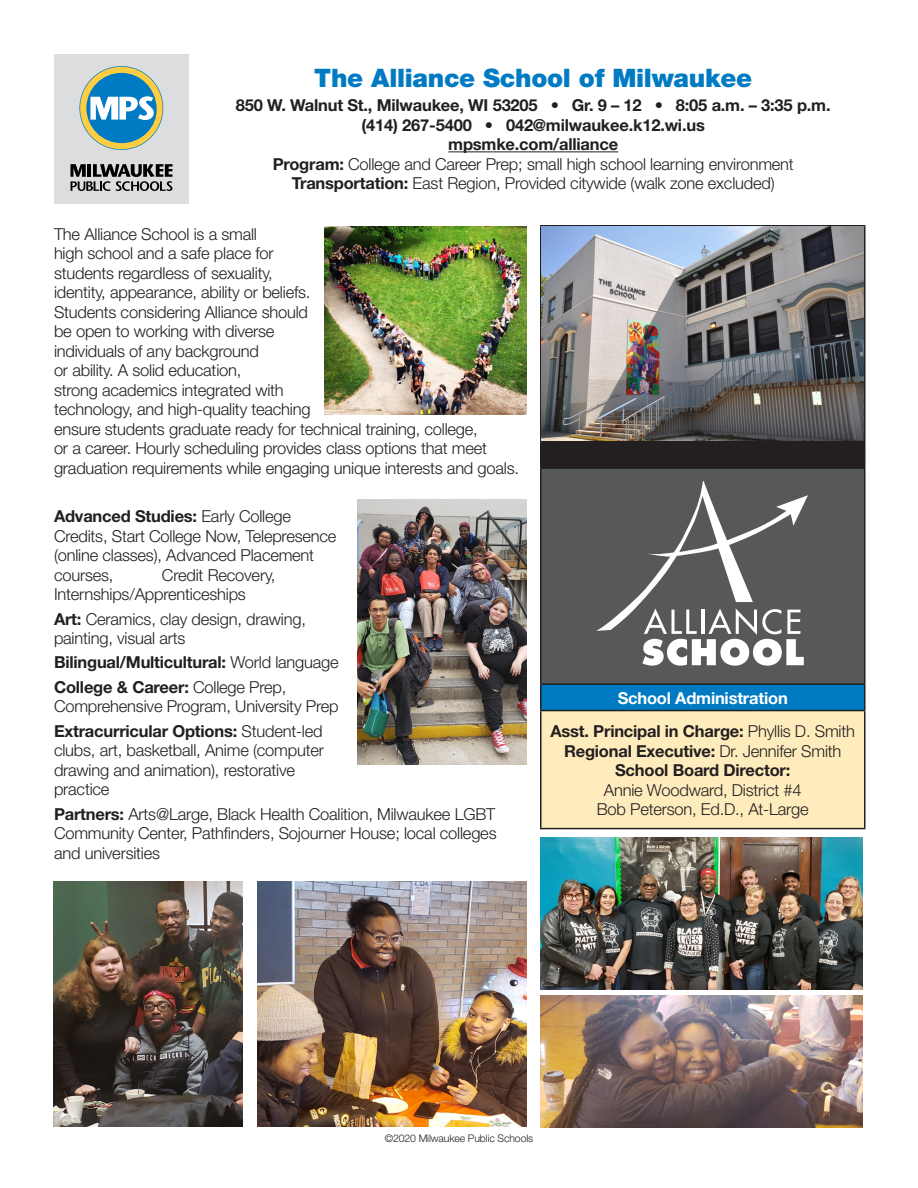
<style>
.page{position:relative;width:918px;height:1188px;background:#fff}
.page>*{position:absolute;margin:0;border:0;box-sizing:border-box;transform-origin:0 0}
.Body_copy{font:900 25.5px "Helvetica Neue";letter-spacing:-.01em;color:#007bc3}
.Body_copy-2{font:300 16.5px/19.5px "Helvetica Neue";letter-spacing:-.01em;color:#231f20}
.Body_copy-3{font:700 16.5px/19.5px "Helvetica Neue";letter-spacing:-.01em;color:#231f20;text-align:center}
.Subhead{font:700 16.5px "Helvetica Neue";letter-spacing:-.01em;color:#fff}
.Body_copy-4{font:300 10.5px "Helvetica Neue";letter-spacing:-.01em;color:#231f20}
.s1{font-weight:700}
.s2{font-weight:300}
</style>
<div class="page">
<div style="left:541px;top:442px;width:324px;height:26px;background:#231f20"></div>
<div style="left:541px;top:468px;width:324px;height:216px;background:#57585a"></div>
<div style="left:541px;top:684px;width:324px;height:27px;background:#007bc3"></div>
<div style="left:541px;top:711px;width:324px;height:118px;background:#ffecbd"></div>
<hr style="left:540px;top:225px;width:326px;height:1px;background:#231f20">
<hr style="left:540px;top:226px;width:2px;height:215px;background:#231f20">
<hr style="left:864px;top:226px;width:2px;height:215px;background:#231f20">
<hr style="left:540px;top:441px;width:326px;height:1px;background:#231f20">
<hr style="left:540px;top:442px;width:2px;height:25px;background:#231f20">
<hr style="left:864px;top:442px;width:2px;height:25px;background:#231f20">
<hr style="left:540px;top:467px;width:326px;height:2px;background:#231f20">
<hr style="left:540px;top:469px;width:2px;height:214px;background:#231f20">
<hr style="left:864px;top:469px;width:2px;height:214px;background:#231f20">
<hr style="left:540px;top:683px;width:326px;height:2px;background:#231f20">
<hr style="left:540px;top:685px;width:2px;height:25px;background:#231f20">
<hr style="left:864px;top:685px;width:2px;height:25px;background:#231f20">
<hr style="left:540px;top:710px;width:326px;height:1px;background:#231f20">
<hr style="left:540px;top:711px;width:2px;height:117px;background:#231f20">
<hr style="left:864px;top:711px;width:2px;height:117px;background:#231f20">
<hr style="left:540px;top:828px;width:326px;height:1px;background:#231f20">
<img style="left:542px;top:227px;width:322px;height:214px">
<div style="left:54px;top:54px;width:135px;height:149px;background:#dcdddf"></div>
<svg style="left:79px;top:66px;width:84px;height:84px"></svg>
<svg style="left:70px;top:164px;width:103px;height:27px"></svg>
<hr style="left:448px;top:151px;width:170px;height:1px;background:#231f20">
<img style="left:325px;top:227px;width:201px;height:187px">
<img style="left:357px;top:500px;width:169px;height:264px">
<img style="left:540px;top:996px;width:323px;height:131px">
<img style="left:540px;top:838px;width:323px;height:151px">
<img style="left:257px;top:882px;width:269px;height:245px">
<img style="left:54px;top:882px;width:189px;height:245px">
<svg style="left:596px;top:481px;width:212px;height:185px"></svg>
<p class="Body_copy" style="left:314px;top:63px;width:439px">The Alliance School of Milwaukee</p>
<p class="Body_copy-3" style="left:236px;top:95px;width:596px">850 W. Walnut St., Milwaukee, WI 53205 • Gr. 9 – 12 • 8:05 a.m. – 3:35 p.m.</p>
<p class="Body_copy-3" style="left:362px;top:115px;width:345px">(414) 267-5400 • 042@milwaukee.k12.wi.us</p>
<p class="Body_copy-3" style="left:448px;top:134px;width:171px">mpsmke.com/alliance</p>
<p class="Body_copy-2" style="left:273px;top:154px;width:523px"><span class="s1">Program:</span> College and Career Prep; small high school learning environment</p>
<p class="Body_copy-2" style="left:292px;top:173px;width:484px"><span class="s1">Transportation:</span> East Region, Provided citywide (walk zone excluded)</p>
<p class="Body_copy-2" style="left:54px;top:224px;width:467px">The Alliance School is a small<br>high school and a safe place for<br>students regardless of sexuality,<br>identity, appearance, ability or beliefs.<br>Students considering Alliance should<br>be open to working with diverse<br>individuals of any background<br>or ability. A solid education,<br>strong academics integrated with<br>technology, and high-quality teaching<br>ensure students graduate ready for technical training, college,<br>or a career. Hourly scheduling provides class options that meet graduation requirements while engaging unique interests and goals.</p>
<p class="Body_copy-2" style="left:54px;top:506px;width:284px"><span class="s1">Advanced Studies:</span> Early College<br>Credits, Start College Now, Telepresence (online classes), Advanced Placement courses,</p>
<p class="Body_copy-2" style="left:54px;top:565px;width:223px;text-indent:108px">Credit Recovery,<br>Internships/Apprenticeships</p>
<p class="Body_copy-2" style="left:54px;top:609px;width:253px"><span class="s1">Art:</span> Ceramics, clay design, drawing, painting, visual arts</p>
<p class="Body_copy-3" style="left:54px;top:652px;width:286px">Bilingual/Multicultural: <span class="s2">World language</span></p>
<p class="Body_copy-2" style="left:54px;top:677px;width:286px"><span class="s1">College &amp; Career:</span> College Prep,<br>Comprehensive Program, University Prep</p>
<p class="Body_copy-2" style="left:54px;top:721px;width:271px"><span class="s1">Extracurricular Options:</span> Student-led clubs, art, basketball, Anime (computer drawing and animation), restorative practice</p>
<p class="Body_copy-2" style="left:54px;top:804px;width:444px;text-align:justify"><span class="s1">Partners:</span> Arts@Large, Black Health Coalition, Milwaukee LGBT Community Center, Pathfinders, Sojourner House; local colleges and universities</p>
<p class="Subhead" style="left:618px;top:688px;width:172px">School Administration</p>
<p class="Body_copy-3" style="left:550px;top:721px;width:306px">Asst. Principal in Charge: <span class="s2">Phyllis D. Smith<br></span>Regional Executive: <span class="s2">Dr. Jennifer Smith</span></p>
<p class="Body_copy-2" style="left:604px;top:760px;width:199px;text-align:center"><span class="s1">School Board Director:<br></span>Annie Woodward, District #4</p>
<p class="Body_copy-2" style="left:597px;top:799px;width:214px">Bob Peterson, Ed.D., At-Large</p>
<p class="Body_copy-4" style="left:385px;top:1132px;width:150px">©2020 Milwaukee Public Schools</p>
</div>
